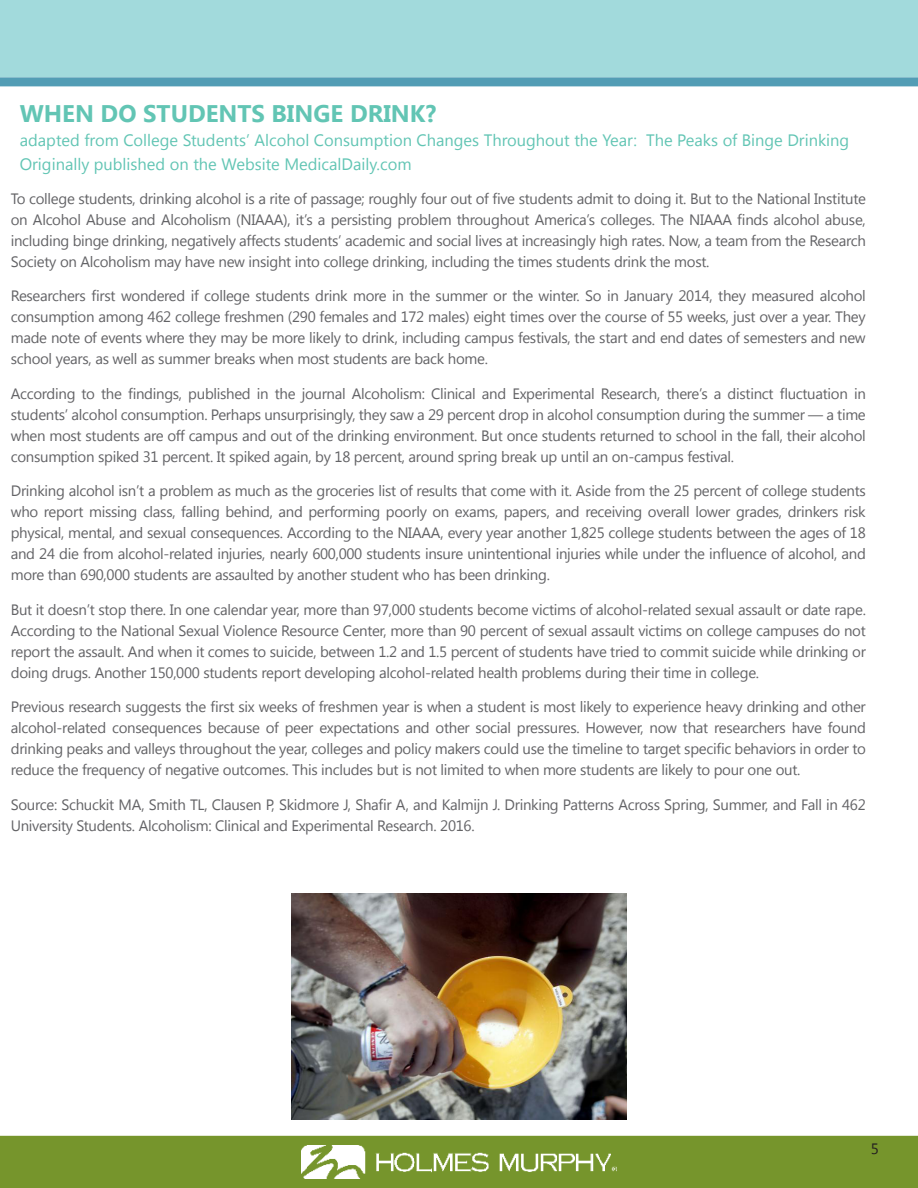
<style>
.page{position:relative;width:918px;height:1188px;background:#fff}
.page>*{position:absolute;margin:0;border:0;box-sizing:border-box;transform-origin:0 0}
.t1{font:700 24px "Segoe UI";color:#62c5b4}
.t2{font:16.5px "Segoe UI";color:#62c5b4}
._1{font:15px/21px "Segoe UI";letter-spacing:-.02em;color:#636366;text-align:justify}
.t3{font:15px "Segoe UI";color:#231f20}
</style>
<div class="page">
<div style="left:1px;top:1px;width:916px;height:76px;background:#a2dadc"></div>
<div style="left:0;top:0;width:918px;height:77px;border:2px solid #a2dadc"></div>
<div style="left:0;top:77px;width:918px;height:9px;background:#539db5"></div>
<div style="left:1px;top:1137px;width:916px;height:50px;background:#76952c"></div>
<img style="left:301px;top:1146px;width:316px;height:33px">
<div style="left:0;top:1136px;width:918px;height:52px;border:2px solid #76952c"></div>
<img style="left:292px;top:893px;width:334px;height:226px">
<p class="t1" style="left:20px;top:96px;width:418px">WHEN DO STUDENTS BINGE DRINK?</p>
<p class="t2" style="left:20px;top:129px;width:831px">adapted from College Students’ Alcohol Consumption Changes Throughout the Year: The Peaks of Binge Drinking</p>
<p class="t2" style="left:20px;top:153px;width:393px">Originally published on the Website MedicalDaily.com</p>
<p class="_1" style="left:11px;top:187px;width:857px">To college students, drinking alcohol is a rite of passage; roughly four out of five students admit to doing it. But to the National Institute on Alcohol Abuse and Alcoholism (NIAAA), it’s a persisting problem throughout America’s colleges. The NIAAA finds alcohol abuse, including binge drinking, negatively affects students’ academic and social lives at increasingly high rates. Now, a team from the Research Society on Alcoholism may have new insight into college drinking, including the times students drink the most.</p>
<p class="_1" style="left:11px;top:285px;width:857px">Researchers first wondered if college students drink more in the summer or the winter. So in January 2014, they measured alcohol consumption among 462 college freshmen (290 females and 172 males) eight times over the course of 55 weeks, just over a year. They made note of events where they may be more likely to drink, including campus festivals, the start and end dates of semesters and new school years, as well as summer breaks when most students are back home.</p>
<p class="_1" style="left:11px;top:382px;width:857px">According to the findings, published in the journal Alcoholism: Clinical and Experimental Research, there’s a distinct fluctuation in students’ alcohol consumption. Perhaps unsurprisingly, they saw a 29 percent drop in alcohol consumption during the summer — a time when most students are off campus and out of the drinking environment. But once students returned to school in the fall, their alcohol consumption spiked 31 percent. It spiked again, by 18 percent, around spring break up until an on-campus festival.</p>
<p class="_1" style="left:11px;top:480px;width:857px">Drinking alcohol isn’t a problem as much as the groceries list of results that come with it. Aside from the 25 percent of college students who report missing class, falling behind, and performing poorly on exams, papers, and receiving overall lower grades, drinkers risk physical, mental, and sexual consequences. According to the NIAAA, every year another 1,825 college students between the ages of 18 and 24 die from alcohol-related injuries, nearly 600,000 students insure unintentional injuries while under the influence of alcohol, and more than 690,000 students are assaulted by another student who has been drinking.</p>
<p class="_1" style="left:11px;top:598px;width:857px">But it doesn’t stop there. In one calendar year, more than 97,000 students become victims of alcohol-related sexual assault or date rape.<br>According to the National Sexual Violence Resource Center, more than 90 percent of sexual assault victims on college campuses do not report the assault. And when it comes to suicide, between 1.2 and 1.5 percent of students have tried to commit suicide while drinking or doing drugs. Another 150,000 students report developing alcohol-related health problems during their time in college.</p>
<p class="_1" style="left:11px;top:696px;width:857px">Previous research suggests the first six weeks of freshmen year is when a student is most likely to experience heavy drinking and other alcohol-related consequences because of peer expectations and other social pressures. However, now that researchers have found drinking peaks and valleys throughout the year, colleges and policy makers could use the timeline to target specific behaviors in order to reduce the frequency of negative outcomes. This includes but is not limited to when more students are likely to pour one out.</p>
<p class="_1" style="left:11px;top:793px;width:857px">Source: Schuckit MA, Smith TL, Clausen P, Skidmore J, Shafir A, and Kalmijn J. Drinking Patterns Across Spring, Summer, and Fall in 462<br>University Students. Alcoholism: Clinical and Experimental Research. 2016.</p>
<p class="t3" style="left:871px;top:1138px;width:10px">5</p>
</div>
